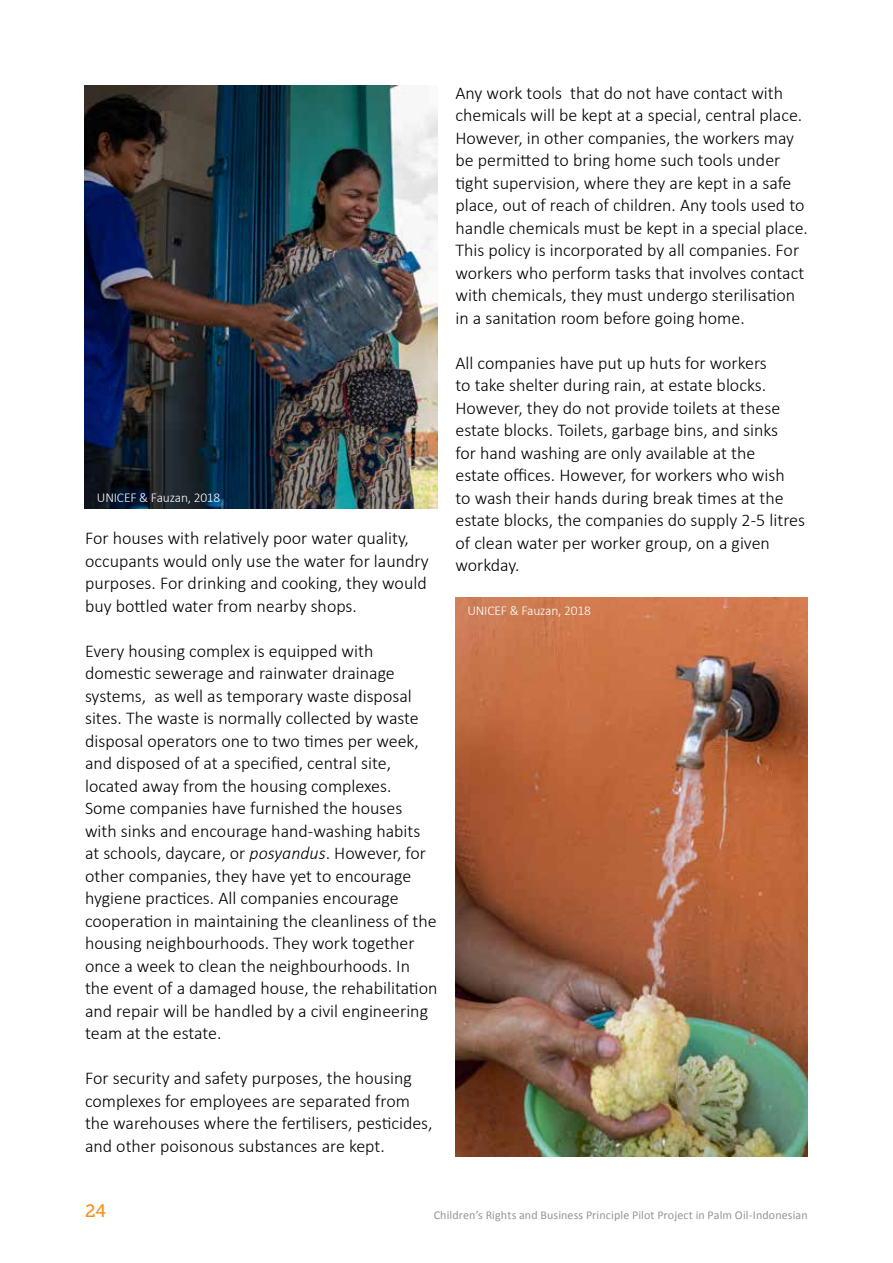
<style>
.page{position:relative;width:893px;height:1263px;background:#fff}
.page>*{position:absolute;margin:0;border:0;box-sizing:border-box;transform-origin:0 0}
.t1{font:300 18px/22.5px "Calibri";color:#000}
.t2{font:18px "Museo Slab 500";color:#f78f1e}
.t3{font:300 13.5px "Calibri";letter-spacing:-.015em;color:#fff}
.t4{font:12px "Calibri";letter-spacing:.01em;color:#939598}
.s1{font-style:italic}
</style>
<div class="page">
<img style="left:85px;top:85px;width:352px;height:423px">
<img style="left:455px;top:597px;width:353px;height:560px">
<p class="t3" style="left:97px;top:489px;width:125px">UNICEF &amp; Fauzan, 2018</p>
<p class="t1" style="left:85px;top:527px;width:345px">For houses with relatively poor water quality, occupants would only use the water for laundry purposes. For drinking and cooking, they would buy bottled water from nearby shops.</p>
<p class="t1" style="left:85px;top:639px;width:354px">Every housing complex is equipped with domestic sewerage and rainwater drainage systems, as well as temporary waste disposal sites. The waste is normally collected by waste disposal operators one to two times per week, and disposed of at a specified, central site, located away from the housing complexes.<br>Some companies have furnished the houses with sinks and encourage hand-washing habits at schools, daycare, or <span class="s1">posyandus</span>. However, for other companies, they have yet to encourage hygiene practices. All companies encourage cooperation in maintaining the cleanliness of the housing neighbourhoods. They work together once a week to clean the neighbourhoods. In the event of a damaged house, the rehabilitation and repair will be handled by a civil engineering team at the estate.</p>
<p class="t1" style="left:85px;top:1067px;width:349px">For security and safety purposes, the housing complexes for employees are separated from the warehouses where the fertilisers, pesticides, and other poisonous substances are kept.</p>
<p class="t1" style="left:455px;top:81px;width:354px">Any work tools that do not have contact with chemicals will be kept at a special, central place.<br>However, in other companies, the workers may be permitted to bring home such tools under tight supervision, where they are kept in a safe place, out of reach of children. Any tools used to handle chemicals must be kept in a special place.<br>This policy is incorporated by all companies. For workers who perform tasks that involves contact with chemicals, they must undergo sterilisation in a sanitation room before going home.</p>
<p class="t1" style="left:455px;top:351px;width:351px">All companies have put up huts for workers<br>to take shelter during rain, at estate blocks.<br>However, they do not provide toilets at these estate blocks. Toilets, garbage bins, and sinks<br>for hand washing are only available at the<br>estate offices. However, for workers who wish<br>to wash their hands during break times at the estate blocks, the companies do supply 2-5 litres of clean water per worker group, on a given workday.</p>
<p class="t3" style="left:467px;top:602px;width:125px">UNICEF &amp; Fauzan, 2018</p>
<p class="t2" style="left:85px;top:1201px;width:23px">24</p>
<p class="t4" style="left:434px;top:1206px;width:375px">Children’s Rights and Business Principle Pilot Project in Palm Oil-Indonesian</p>
</div>
